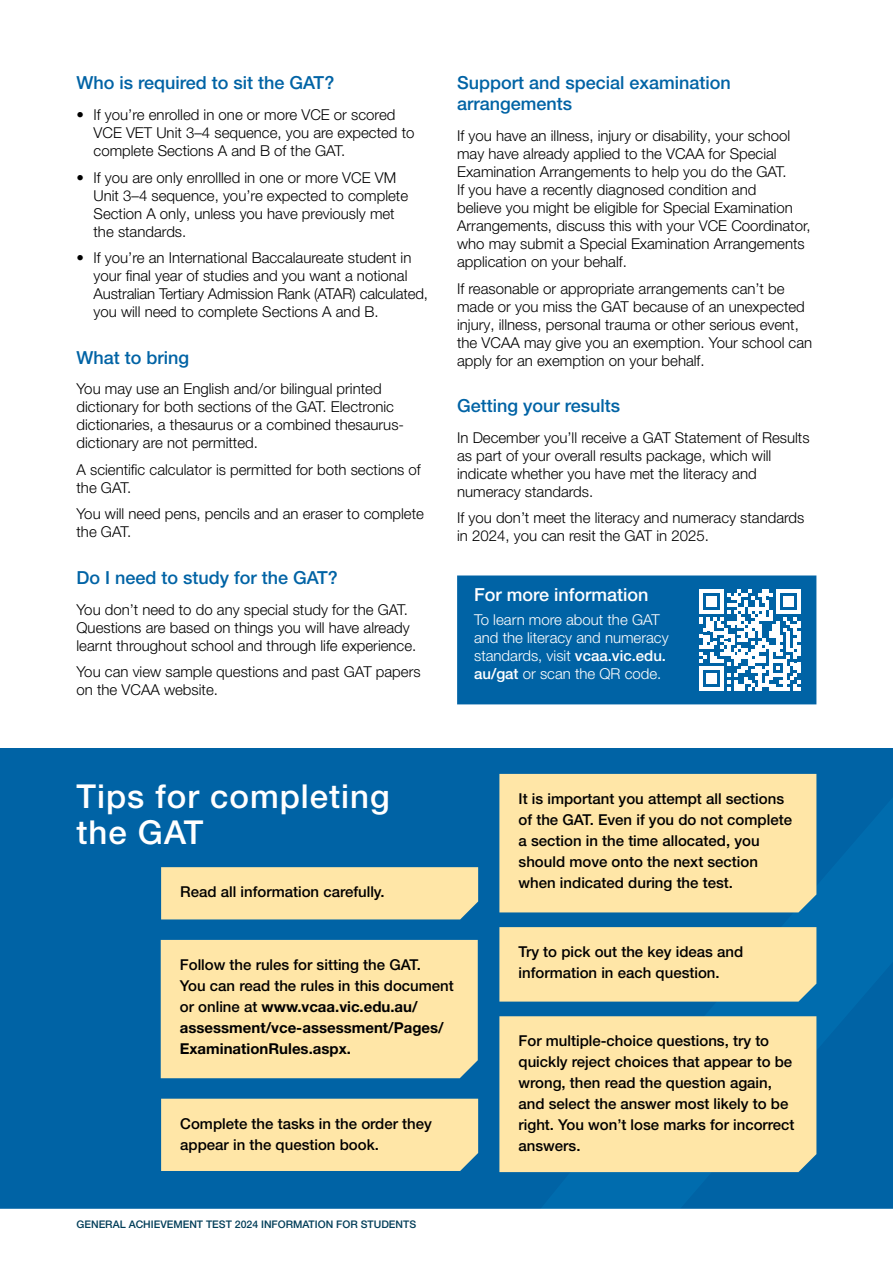
<style>
.page{position:relative;width:893px;height:1263px;background:#fff}
.page>*{position:absolute;margin:0;border:0;box-sizing:border-box;transform-origin:0 0}
.t1{font:500 33px/36px "Helvetica Neue LT Pro";letter-spacing:.03em;color:#fff}
.t2{font:500 18px/21px "Helvetica Neue LT Pro";color:#0063a5}
.t3{font:500 18px "Helvetica Neue LT Pro";color:#fff}
.t4{font:300 15px/18px "Helvetica Neue LT Pro";color:#000}
.t5{font:500 15px/21px "Helvetica Neue LT Pro";color:#000}
.t6{font:700 15px/21px "Helvetica Neue LT Pro";color:#000}
.t7{font:300 15px/18px "Helvetica Neue LT Pro";color:#fff}
.t8{font:500 10.5px "Helvetica Neue LT Pro";color:#003d58}
.s1{font-weight:500}
</style>
<div class="page">
<div style="left:0;top:748px;width:893px;height:461px;background:#0063a5"></div>
<svg style="left:540px;top:575px;width:353px;height:634px"></svg>
<div style="left:499px;top:774px;width:317px;height:138px;background:#ffe6a7"></div>
<div style="left:161px;top:940px;width:317px;height:138px;background:#ffe6a7"></div>
<div style="left:499px;top:1016px;width:317px;height:156px;background:#ffe6a7"></div>
<div style="left:499px;top:927px;width:317px;height:74px;background:#ffe6a7"></div>
<div style="left:161px;top:1099px;width:317px;height:72px;background:#ffe6a7"></div>
<div style="left:161px;top:867px;width:317px;height:52px;background:#ffe6a7"></div>
<div style="left:457px;top:575px;width:359px;height:129px;background:#0063a5"></div>
<svg style="left:699px;top:589px;width:101px;height:101px"></svg>
<p class="t2" style="left:77px;top:72px;width:259px">Who is required to sit the GAT?</p>
<p class="t4" style="left:94px;top:105px;width:322px;text-indent:-17px"><span class="s1">•</span> If you’re enrolled in one or more VCE or scored<br>VCE VET Unit 3–4 sequence, you are expected to complete Sections A and B of the GAT.</p>
<p class="t4" style="left:94px;top:168px;width:316px;text-indent:-17px"><span class="s1">•</span> If you are only enrollled in one or more VCE VM Unit 3–4 sequence, you’re expected to complete Section A only, unless you have previously met the standards.</p>
<p class="t4" style="left:94px;top:249px;width:336px;text-indent:-17px"><span class="s1">•</span> If you’re an International Baccalaureate student in your final year of studies and you want a notional Australian Tertiary Admission Rank (ATAR) calculated, you will need to complete Sections A and B.</p>
<p class="t2" style="left:77px;top:347px;width:114px">What to bring</p>
<p class="t4" style="left:77px;top:380px;width:329px">You may use an English and/or bilingual printed dictionary for both sections of the GAT. Electronic dictionaries, a thesaurus or a combined thesaurus&shy;dictionary are not permitted.</p>
<p class="t4" style="left:77px;top:460px;width:346px">A scientific calculator is permitted for both sections of the GAT.</p>
<p class="t4" style="left:77px;top:505px;width:349px">You will need pens, pencils and an eraser to complete the GAT.</p>
<p class="t2" style="left:77px;top:567px;width:263px">Do I need to study for the GAT?</p>
<p class="t4" style="left:77px;top:600px;width:341px">You don’t need to do any special study for the GAT.<br>Questions are based on things you will have already learnt throughout school and through life experience.</p>
<p class="t4" style="left:77px;top:663px;width:346px">You can view sample questions and past GAT papers on the VCAA website.</p>
<p class="t2" style="left:457px;top:72px;width:275px">Support and special examination arrangements</p>
<p class="t4" style="left:457px;top:126px;width:355px">If you have an illness, injury or disability, your school may have already applied to the VCAA for Special Examination Arrangements to help you do the GAT.<br>If you have a recently diagnosed condition and<br>believe you might be eligible for Special Examination Arrangements, discuss this with your VCE Coordinator, who may submit a Special Examination Arrangements application on your behalf.</p>
<p class="t4" style="left:457px;top:279px;width:357px">If reasonable or appropriate arrangements can’t be made or you miss the GAT because of an unexpected injury, illness, personal trauma or other serious event, the VCAA may give you an exemption. Your school can apply for an exemption on your behalf.</p>
<p class="t2" style="left:457px;top:395px;width:165px">Getting your results</p>
<p class="t4" style="left:457px;top:428px;width:354px">In December you’ll receive a GAT Statement of Results as part of your overall results package, which will indicate whether you have met the literacy and numeracy standards.</p>
<p class="t4" style="left:457px;top:509px;width:349px">If you don’t meet the literacy and numeracy standards in 2024, you can resit the GAT in 2025.</p>
<p class="t3" style="left:474px;top:584px;width:176px">For more information</p>
<p class="t7" style="left:474px;top:610px;width:196px">To learn more about the GAT and the literacy and numeracy standards, visit <span class="s1">vcaa.vic.edu. au/gat</span> or scan the QR code.</p>
<h1 class="t1" style="left:77px;top:778px;width:315px">Tips for completing the GAT</h1>
<p class="t5" style="left:180px;top:881px;width:206px">Read all information carefully.</p>
<p class="t5" style="left:519px;top:788px;width:275px">It is important you attempt all sections of the GAT. Even if you do not complete a section in the time allocated, you should move onto the next section when indicated during the test.</p>
<p class="t6" style="left:180px;top:953px;width:275px"><span class="s1">Follow the rules for sitting the GAT.<br>You can read the rules in this document or online at</span> www.vcaa.vic.edu.au/ assessment/vce-assessment/Pages/ ExaminationRules.aspx.</p>
<p class="t5" style="left:180px;top:1112px;width:253px">Complete the tasks in the order they appear in the question book.</p>
<p class="t8" style="left:77px;top:1218px;width:341px">GENERAL ACHIEVEMENT TEST 2024 INFORMATION FOR STUDENTS</p>
<p class="t5" style="left:519px;top:941px;width:226px">Try to pick out the key ideas and information in each question.</p>
<p class="t5" style="left:519px;top:1030px;width:277px">For multiple-choice questions, try to quickly reject choices that appear to be wrong, then read the question again, and select the answer most likely to be right. You won’t lose marks for incorrect answers.</p>
</div>
